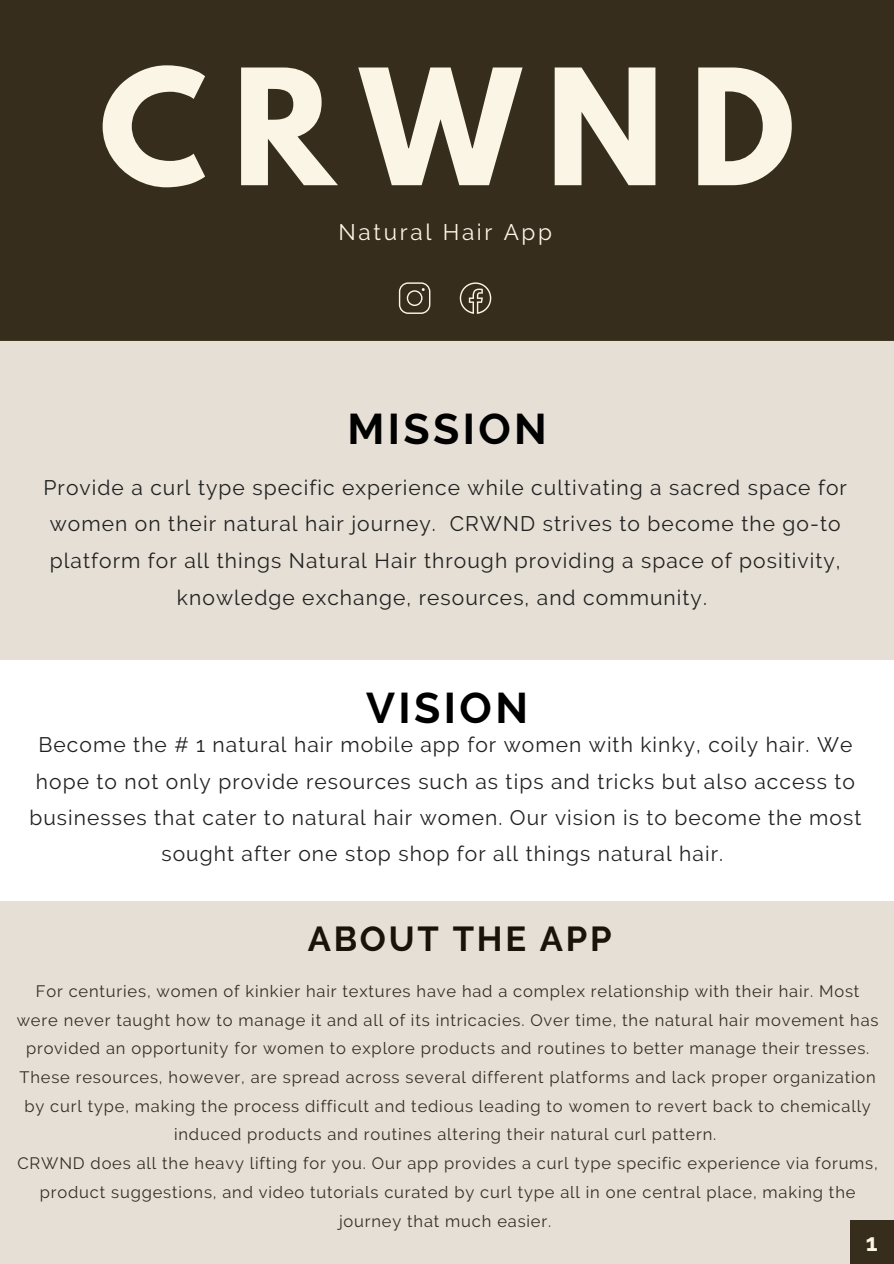
<style>
.page{position:relative;width:894px;height:1264px;background:#fff}
.page>*{position:absolute;margin:0;border:0;box-sizing:border-box;transform-origin:0 0}
.t1{font:700 142.65px "League Spartan";letter-spacing:.18em;color:#faf5e5}
.t2{font:700 42.75px "Raleway";letter-spacing:.08em;color:#000}
.t3{font:700 34.5px "Raleway";letter-spacing:.08em;color:#000}
.t4{font:700 24px "Raleway";color:#faf5e5}
.t5{font:22.5px "Raleway";letter-spacing:.12em;color:#faf5e5}
.t6{font:21px/36.6px "Raleway";letter-spacing:.05em;color:#222;text-align:center}
.t7{font:16.5px/28.7px "Raleway";letter-spacing:.05em;color:#222;text-align:center}
</style>
<div class="page">
<div style="left:0;top:0;width:893px;height:340px;background:#362d1d"></div>
<svg style="left:459px;top:282px;width:32px;height:32px"></svg>
<svg style="left:399px;top:282px;width:31px;height:32px"></svg>
<div style="left:0;top:340px;width:893px;height:319px;background:#e5dfd5"></div>
<div style="left:0;top:901px;width:893px;height:362px;background:#e5dfd5"></div>
<div style="left:849px;top:1219px;width:44px;height:44px;background:#362d1d"></div>
<h1 class="t1" style="left:99px;top:57px;width:697px">CRWND</h1>
<h3 class="t5" style="left:338px;top:218px;width:215px">Natural Hair App</h3>
<h2 class="t2" style="left:347px;top:404px;width:201px">MISSION</h2>
<p class="t6" style="left:43px;top:469px;width:804px">Provide a curl type specific experience while cultivating a sacred space for women on their natural hair journey. CRWND strives to become the go-to platform for all things Natural Hair through providing a space of positivity, knowledge exchange, resources, and community.</p>
<h2 class="t2" style="left:366px;top:682px;width:163px">VISION</h2>
<p class="t6" style="left:29px;top:727px;width:833px;line-height:36.2px">Become the # 1 natural hair mobile app for women with kinky, coily hair. We hope to not only provide resources such as tips and tricks but also access to businesses that cater to natural hair women. Our vision is to become the most sought after one stop shop for all things natural hair.</p>
<h3 class="t3" style="left:307px;top:918px;width:305px">ABOUT THE APP</h3>
<p class="t7" style="left:17px;top:976px;width:863px">For centuries, women of kinkier hair textures have had a complex relationship with their hair. Most were never taught how to manage it and all of its intricacies. Over time, the natural hair movement has provided an opportunity for women to explore products and routines to better manage their tresses.<br>These resources, however, are spread across several different platforms and lack proper organization by curl type, making the process difficult and tedious leading to women to revert back to chemically induced products and routines altering their natural curl pattern.<br>CRWND does all the heavy lifting for you. Our app provides a curl type specific experience via forums, product suggestions, and video tutorials curated by curl type all in one central place, making the journey that much easier.</p>
<h3 class="t4" style="left:865px;top:1227px;width:13px">1</h3>
</div>
